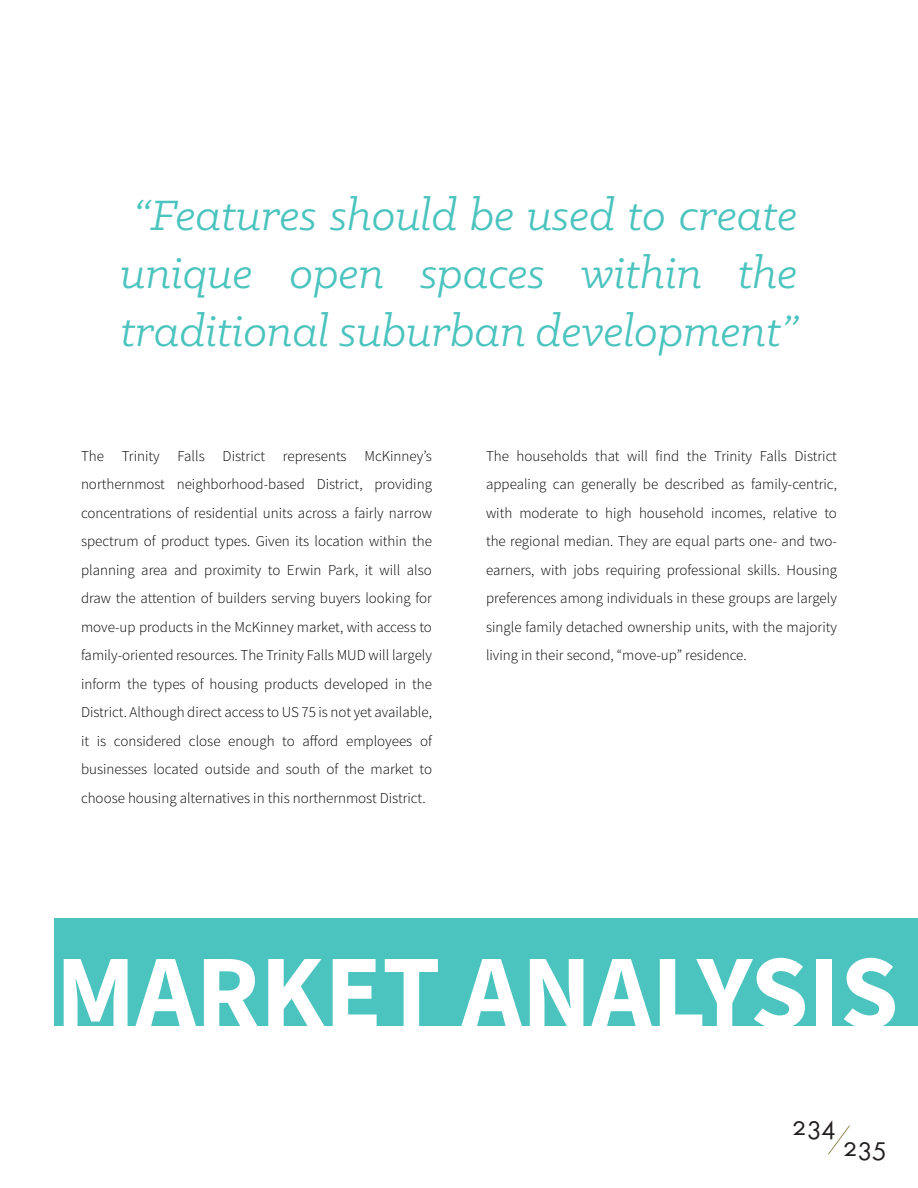
<style>
.page{position:relative;width:918px;height:1188px;background:#fff}
.page>*{position:absolute;margin:0;border:0;box-sizing:border-box;transform-origin:0 0}
.t1{font:700 105px "Source Sans Pro";color:#fff}
.t2{font:italic 48px/57.6px "Klinic Slab";color:#4bc3be;text-align:justify}
.t3{font:27px "Futura SCTOT";letter-spacing:-.03em;color:#231f20}
.t4{font:300 15px/28.5px "Source Sans Pro";color:#000;text-align:justify}
</style>
<div class="page">
<div style="left:54px;top:918px;width:864px;height:108px;background:#4bc3be"></div>
<svg style="left:828px;top:1125px;width:22px;height:30px"></svg>
<p class="t2" style="left:120px;top:185px;width:679px">“Features should be used to create unique open spaces within the traditional suburban development”</p>
<p class="t4" style="left:81px;top:441px;width:353px">The Trinity Falls District represents McKinney’s northernmost neighborhood-based District, providing concentrations of residential units across a fairly narrow spectrum of product types. Given its location within the planning area and proximity to Erwin Park, it will also draw the attention of builders serving buyers looking for move-up products in the McKinney market, with access to family-oriented resources. The Trinity Falls MUD will largely inform the types of housing products developed in the District. Although direct access to US 75 is not yet available, it is considered close enough to afford employees of businesses located outside and south of the market to choose housing alternatives in this northernmost District.</p>
<p class="t4" style="left:486px;top:441px;width:353px">The households that will find the Trinity Falls District appealing can generally be described as family-centric, with moderate to high household incomes, relative to the regional median. They are equal parts one- and two&shy;earners, with jobs requiring professional skills. Housing preferences among individuals in these groups are largely single family detached ownership units, with the majority living in their second, “move-up” residence.</p>
<p class="t1" style="left:56px;top:922px;width:844px">MARKET ANALYSIS</p>
<p class="t3" style="left:792px;top:1111px;width:46px">234</p>
<p class="t3" style="left:843px;top:1132px;width:46px">235</p>
</div>
